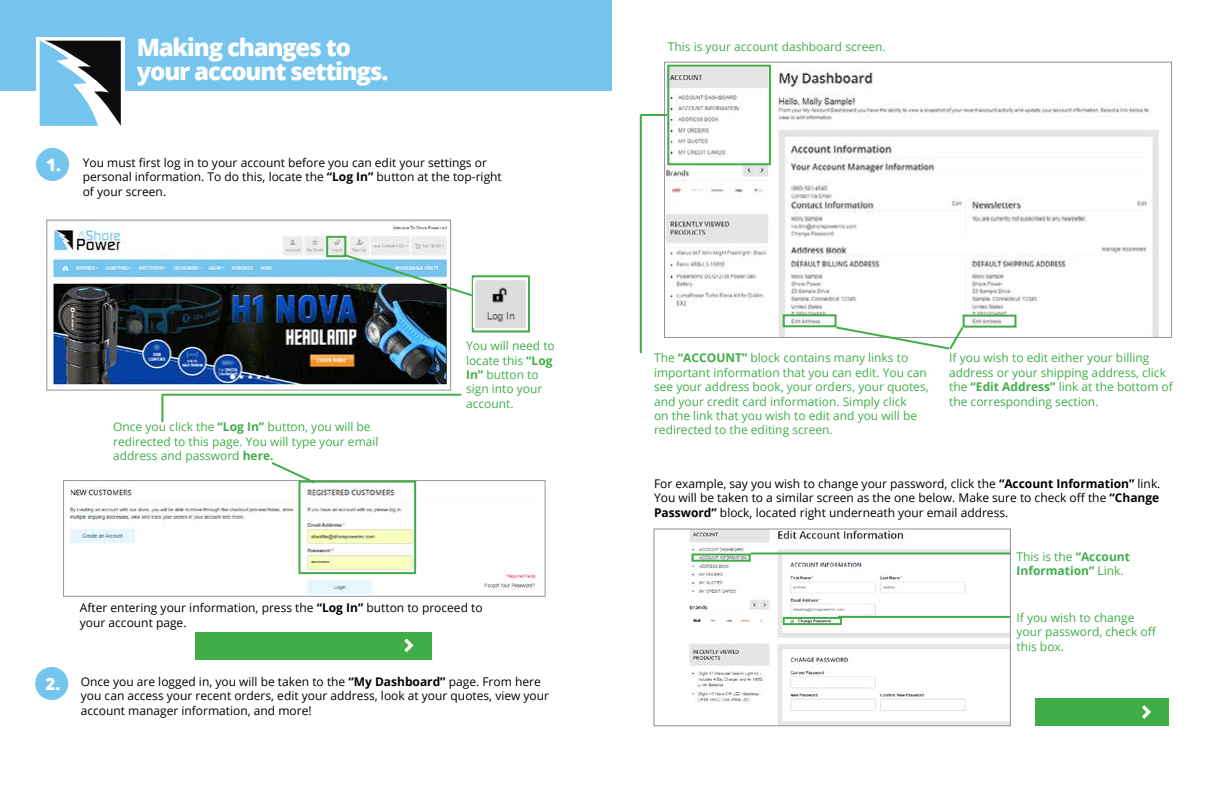
<style>
.page{position:relative;width:1224px;height:792px;background:#fff}
.page>*{position:absolute;margin:0;border:0;box-sizing:border-box;transform-origin:0 0}
.t1{font:800 24px/24px "Open Sans";letter-spacing:-.05em;color:#fff}
.t2{font:12px/14.4px "Open Sans";color:#000}
.t3{font:12px/14.4px "Open Sans";color:#41ad49}
.t4{font:700 12px/14.4px "Open Sans";color:#41ad49}
.s1{font-weight:800;font-size:17px;color:#fff}
.s2{font-weight:700}
.s3{font-weight:400}
</style>
<div class="page">
<div style="left:0;top:0;width:612px;height:91px;background:#76c5ee"></div>
<div style="left:36px;top:37px;width:89px;height:93px;background:linear-gradient(to right,#fff,#fff)"></div>
<svg style="left:40px;top:41px;width:81px;height:85px"></svg>
<div style="left:36px;top:148px;width:33px;height:33px;background:#76c5ee;border-radius:50%"></div>
<img style="left:65px;top:482px;width:471px;height:112px">
<div style="left:63px;top:480px;width:483px;height:117px;border:1px solid #939598"></div>
<img style="left:51px;top:222px;width:397px;height:166px">
<div style="left:46px;top:220px;width:405px;height:171px;border:1px solid #939598"></div>
<div style="left:326px;top:236px;width:20px;height:21px;border:2px solid #41ad49"></div>
<svg style="left:341px;top:252px;width:131px;height:46px"></svg>
<div style="left:472px;top:275px;width:58px;height:58px;border:2px solid #41ad49"></div>
<hr style="left:162px;top:394px;width:299px;height:2px;background:#41ad49">
<hr style="left:161px;top:394px;width:2px;height:28px;background:#41ad49">
<svg style="left:269px;top:462px;width:48px;height:23px"></svg>
<div style="left:299px;top:481px;width:117px;height:93px;border:2px solid #41ad49"></div>
<img style="left:473px;top:279px;width:53px;height:48px">
<div style="left:35px;top:667px;width:33px;height:33px;background:#76c5ee;border-radius:50%"></div>
<img style="left:666px;top:64px;width:493px;height:272px">
<div style="left:664px;top:62px;width:508px;height:276px;border:1px solid #939598"></div>
<div style="left:783px;top:314px;width:54px;height:13px;border:2px solid #41ad49"></div>
<div style="left:963px;top:315px;width:54px;height:13px;border:2px solid #41ad49"></div>
<svg style="left:834px;top:325px;width:131px;height:25px"></svg>
<div style="left:667px;top:65px;width:104px;height:100px;border:2px solid #41ad49"></div>
<hr style="left:641px;top:114px;width:26px;height:2px;background:#41ad49">
<hr style="left:640px;top:114px;width:2px;height:239px;background:#41ad49">
<img style="left:689px;top:530px;width:320px;height:194px">
<div style="left:654px;top:528px;width:357px;height:198px;border:1px solid #8e9092"></div>
<div style="left:692px;top:554px;width:59px;height:8px;border:2px solid #41ad49"></div>
<div style="left:783px;top:617px;width:59px;height:8px;border:2px solid #41ad49"></div>
<hr style="left:751px;top:552px;width:259px;height:2px;background:#41ad49">
<hr style="left:838px;top:616px;width:172px;height:2px;background:#41ad49">
<div style="left:1036px;top:698px;width:133px;height:28px;background:#41ad49"></div>
<svg style="left:1142px;top:705px;width:9px;height:14px"></svg>
<div style="left:195px;top:632px;width:236px;height:28px;background:#41ad49"></div>
<svg style="left:404px;top:639px;width:9px;height:13px"></svg>
<h1 class="t1" style="left:137px;top:35px;width:253px">Making changes to your account settings.</h1>
<p class="t2" style="left:83px;top:155px;width:421px;text-indent:-36px"><span class="s1">1.</span> You must first log in to your account before you can edit your settings or personal information. To do this, locate the <span class="s2">“Log In”</span> button at the top-right of your screen.</p>
<p class="t3" style="left:113px;top:420px;width:267px">Once you click the <span class="s2">“Log In”</span> button, you will be redirected to this page. You will type your email address and password <span class="s2">here.</span></p>
<p class="t3" style="left:466px;top:338px;width:90px">You will need to locate this <span class="s2">“Log<br>In”</span> button to sign into your account.</p>
<p class="t2" style="left:80px;top:600px;width:404px">After entering your information, press the <span class="s2">“Log In”</span> button to proceed to your account page.</p>
<p class="t2" style="left:81px;top:674px;width:470px;text-indent:-35px"><span class="s1">2.</span> Once you are logged in, you will be taken to the <span class="s2">“My Dashboard”</span> page. From here you can access your recent orders, edit your address, look at your quotes, view your account manager information, and more!</p>
<p class="t3" style="left:668px;top:39px;width:220px">This is your account dashboard screen.</p>
<p class="t3" style="left:654px;top:350px;width:276px">The <span class="s2">“ACCOUNT”</span> block contains many links to important information that you can edit. You can see your address book, your orders, your quotes, and your credit card information. Simply click<br>on the link that you wish to edit and you will be redirected to the editing screen.</p>
<p class="t3" style="left:949px;top:350px;width:225px">If you wish to edit either your billing address or your shipping address, click the <span class="s2">“Edit Address”</span> link at the bottom of the corresponding section.</p>
<p class="t2" style="left:654px;top:476px;width:508px;text-align:justify">For example, say you wish to change your password, click the <span class="s2">“Account Information”</span> link.<br>You will be taken to a similar screen as the one below. Make sure to check off the <span class="s2">“Change Password”</span> block, located right underneath your email address.</p>
<p class="t4" style="left:1017px;top:549px;width:115px"><span class="s3">This is the</span> “Account<br>Information” <span class="s3">Link.</span></p>
<p class="t3" style="left:1017px;top:610px;width:141px">If you wish to change your password, check off this box.</p>
</div>
